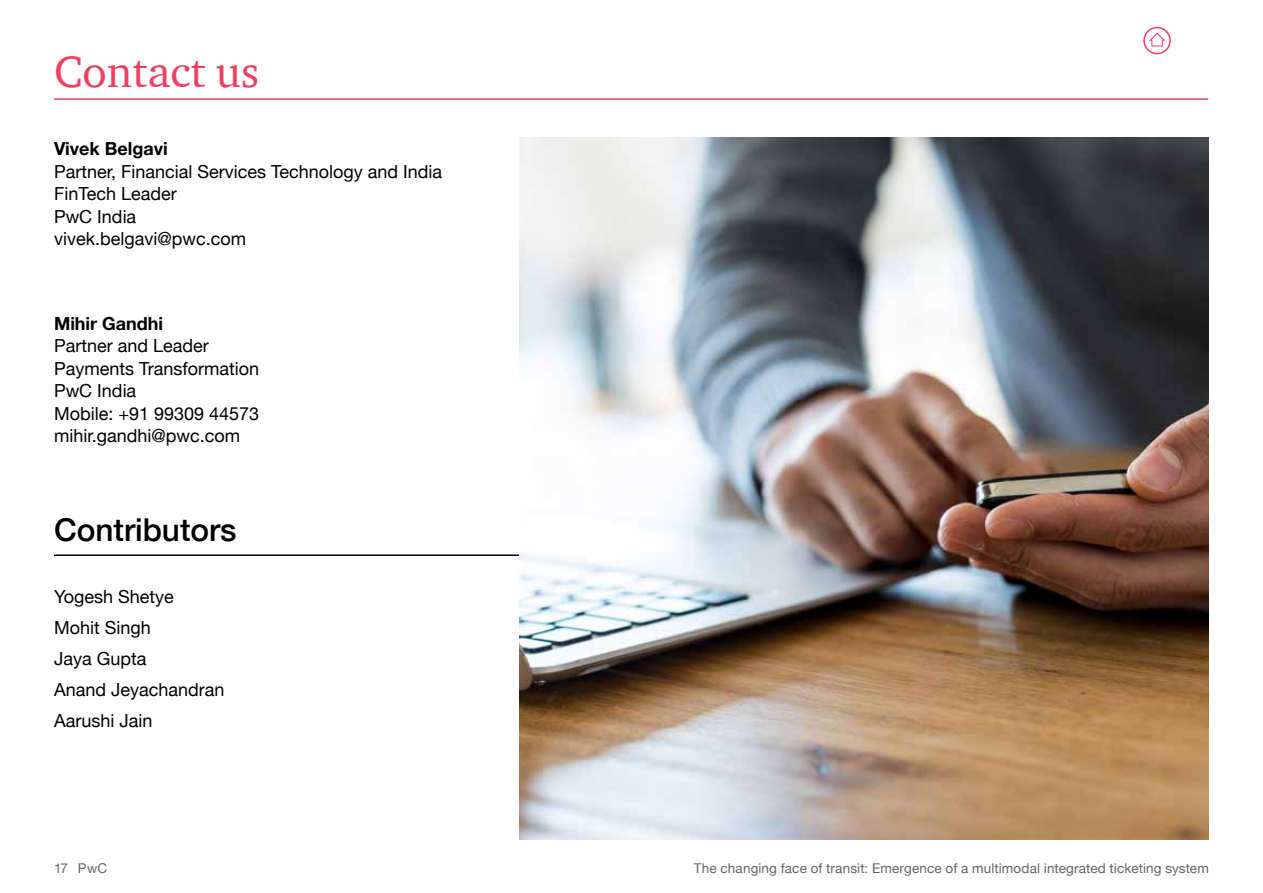
<style>
.page{position:relative;width:1263px;height:893px;background:#fff}
.page>*{position:absolute;margin:0;border:0;box-sizing:border-box;transform-origin:0 0}
.t1{font:45px "ITC Charter Com";color:#ef4062}
.t2{font:500 31.5px "Helvetica Neue";color:#000}
.t3{font:18px/22.5px "Helvetica Neue";color:#000}
.t4{font:700 18px "Helvetica Neue";color:#000}
.t5{font:13.5px "Helvetica Neue";letter-spacing:.01em;color:#636466}
</style>
<div class="page">
<svg style="left:1149px;top:33px;width:16px;height:13px"></svg>
<div style="left:1143px;top:27px;width:28px;height:27px;border:2px solid #ef4062;border-radius:50%"></div>
<hr style="left:54px;top:554px;width:603px;height:2px;background:#000">
<hr style="left:54px;top:98px;width:1154px;height:2px;background:#ef4062">
<img style="left:519px;top:138px;width:690px;height:701px">
<h1 class="t1" style="left:54px;top:44px;width:207px">Contact us</h1>
<p class="t4" style="left:54px;top:135px;width:115px">Vivek Belgavi</p>
<p class="t3" style="left:54px;top:161px;width:390px">Partner, Financial Services Technology and India<br>FinTech Leader<br>PwC India<br>vivek.belgavi@pwc.com</p>
<p class="t4" style="left:54px;top:309px;width:111px">Mihir Gandhi</p>
<p class="t3" style="left:54px;top:335px;width:207px">Partner and Leader<br>Payments Transformation<br>PwC India<br>Mobile: +91 99309 44573 mihir.gandhi@pwc.com</p>
<h2 class="t2" style="left:54px;top:504px;width:184px">Contributors</h2>
<p class="t3" style="left:54px;top:582px;width:172px;line-height:31px">Yogesh Shetye<br>Mohit Singh<br>Jaya Gupta<br>Anand Jeyachandran<br>Aarushi Jain</p>
<p class="t5" style="left:54px;top:858px;width:55px">17 PwC</p>
<p class="t5" style="left:694px;top:858px;width:517px">The changing face of transit: Emergence of a multimodal integrated ticketing system</p>
</div>
